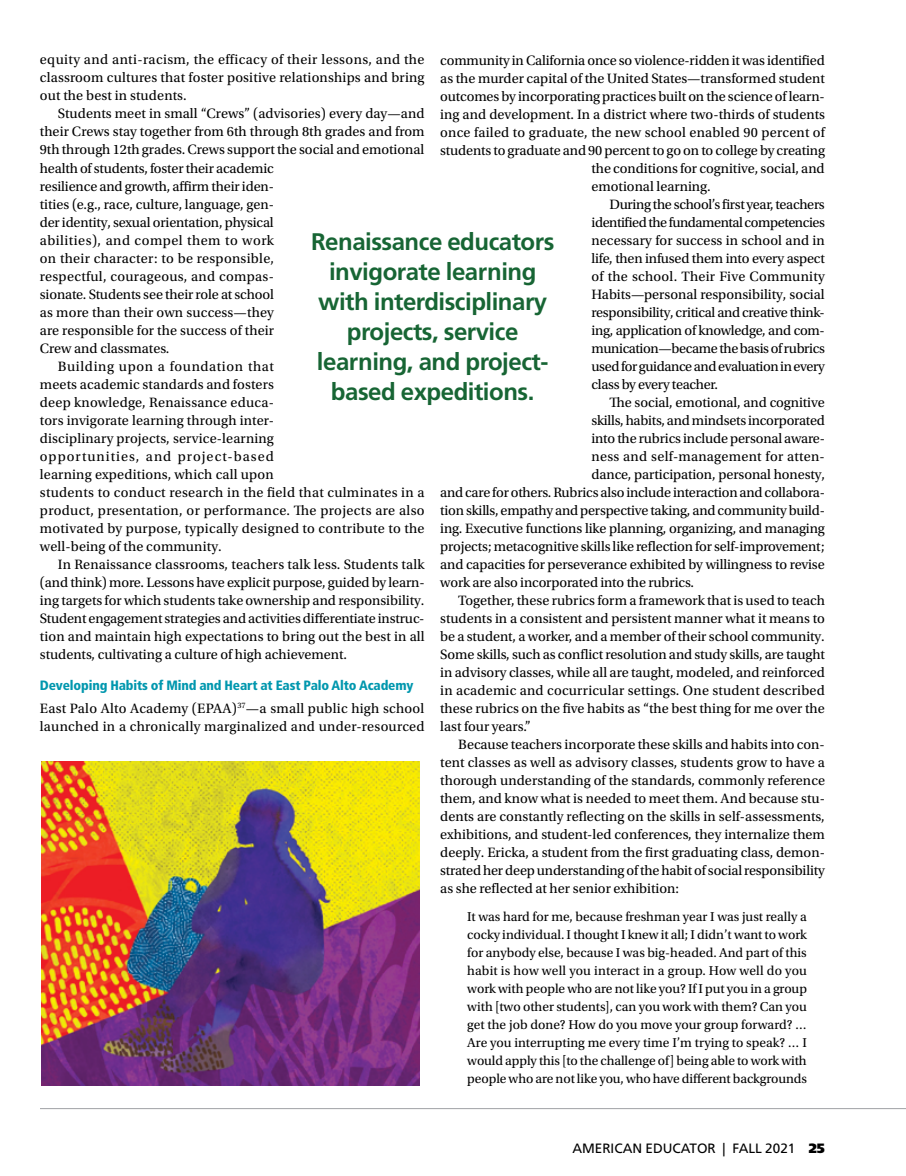
<style>
.page{position:relative;width:906px;height:1176px;background:#fff}
.page>*{position:absolute;margin:0;border:0;box-sizing:border-box;transform-origin:0 0}
.t1{font:700 24px/30px "Frutiger LT Std";letter-spacing:-.02em;color:#176534;text-align:center}
.t2{font:14.25px/18px "Utopia Std";color:#000;text-align:justify}
.t3{font:14.25px "Utopia Std";letter-spacing:.02em;color:#000}
.t4{font:14.25px "Utopia Std";letter-spacing:-.02em;color:#000}
.t5{font:14.25px "Utopia Std";letter-spacing:-.03em;color:#000}
.t6{font:14.25px "Utopia Std";letter-spacing:.025em;color:#000}
.t7{font:14.25px "Utopia Std";letter-spacing:-.025em;color:#000}
.t8{font:14.25px "Utopia Std";letter-spacing:.035em;color:#000}
.t9{font:14.25px "Utopia Std";letter-spacing:.07em;color:#000}
.t10{font:14.25px "Utopia Std";letter-spacing:.045em;color:#000}
.t11{font:13.5px/18px "Utopia Std";letter-spacing:-.005em;color:#000;text-align:justify}
.t12{font:900 condensed 13.5px "Frutiger LT Std";letter-spacing:-.01em;color:#0097ae}
.t13{font:13.5px "Frutiger LT Std";color:#000}
.s1{font-weight:900}
</style>
<div class="page">
<hr style="left:40px;top:1107px;width:865px;height:1px;background:#9fa1a4">
<img style="left:41px;top:761px;width:378px;height:324px">
<p class="t2" style="left:40px;top:51px;width:386px">equity and anti-racism, the efficacy of their lessons, and the classroom cultures that foster positive relationships and bring out the best in students.</p>
<p class="t2" style="left:58px;top:105px;width:368px">Students meet in small “Crews” (advisories) every day—and</p>
<p class="t2" style="left:40px;top:123px;width:386px">their Crews stay together from 6th through 8th grades and from</p>
<p class="t2" style="left:40px;top:141px;width:386px">9th through 12th grades. Crews support the social and emotional</p>
<p class="t2" style="left:40px;top:159px;width:235px">health of students, foster their academic</p>
<p class="t2" style="left:40px;top:177px;width:235px">resilience and growth, affirm their iden-</p>
<p class="t2" style="left:40px;top:195px;width:235px">tities (e.g., race, culture, language, gen-</p>
<p class="t2" style="left:40px;top:213px;width:235px">der identity, sexual orientation, physical</p>
<p class="t8" style="left:40px;top:232px;width:235px">abilities), and compel them to work</p>
<p class="t3" style="left:40px;top:250px;width:235px">on their character: to be responsible,</p>
<p class="t3" style="left:40px;top:268px;width:235px">respectful, courageous, and compas-</p>
<p class="t2" style="left:40px;top:285px;width:235px">sionate. Students see their role at school</p>
<p class="t2" style="left:40px;top:303px;width:235px">as more than their own success—they</p>
<p class="t2" style="left:40px;top:321px;width:235px">are responsible for the success of their</p>
<p class="t2" style="left:40px;top:339px;width:131px">Crew and classmates.</p>
<p class="t10" style="left:58px;top:358px;width:217px">Building upon a foundation that</p>
<p class="t2" style="left:40px;top:375px;width:235px">meets academic standards and fosters</p>
<p class="t2" style="left:40px;top:393px;width:235px">deep knowledge, Renaissance educa-</p>
<p class="t2" style="left:40px;top:411px;width:235px">tors invigorate learning through inter-</p>
<p class="t2" style="left:40px;top:429px;width:235px">disciplinary projects, service-learning</p>
<p class="t9" style="left:40px;top:448px;width:235px">opportunities, and project-based</p>
<p class="t2" style="left:40px;top:465px;width:235px">learning expeditions, which call upon</p>
<p class="t3" style="left:40px;top:484px;width:386px">students to conduct research in the field that culminates in a</p>
<p class="t6" style="left:40px;top:502px;width:386px">product, presentation, or performance. The projects are also</p>
<p class="t3" style="left:40px;top:520px;width:386px">motivated by purpose, typically designed to contribute to the</p>
<p class="t2" style="left:40px;top:537px;width:183px">well-being of the community.</p>
<p class="t2" style="left:58px;top:555px;width:368px">In Renaissance classrooms, teachers talk less. Students talk</p>
<p class="t2" style="left:40px;top:573px;width:386px">(and think) more. Lessons have explicit purpose, guided by learn-</p>
<p class="t2" style="left:40px;top:591px;width:386px">ing targets for which students take ownership and responsibility.</p>
<p class="t2" style="left:40px;top:609px;width:386px">Student engagement strategies and activities differentiate instruc-</p>
<p class="t2" style="left:40px;top:627px;width:386px">tion and maintain high expectations to bring out the best in all</p>
<p class="t2" style="left:40px;top:645px;width:308px">students, cultivating a culture of high achievement.</p>
<p class="t12" style="left:40px;top:677px;width:375px">Developing Habits of Mind and Heart at East Palo Alto Academy</p>
<p class="t2" style="left:40px;top:699px;width:386px">East Palo Alto Academy (EPAA)<sup>37</sup>—a small public high school launched in a chronically marginalized and under-resourced</p>
<p class="t2" style="left:440px;top:51px;width:386px">community in California once so violence-ridden it was identified</p>
<p class="t2" style="left:440px;top:69px;width:386px">as the murder capital of the United States—transformed student</p>
<p class="t2" style="left:440px;top:87px;width:386px">outcomes by incorporating practices built on the science of learn-</p>
<p class="t2" style="left:440px;top:105px;width:386px">ing and development. In a district where two-thirds of students</p>
<p class="t2" style="left:440px;top:123px;width:386px">once failed to graduate, the new school enabled 90 percent of</p>
<p class="t2" style="left:440px;top:141px;width:386px">students to graduate and 90 percent to go on to college by creating</p>
<p class="t2" style="left:591px;top:159px;width:234px">the conditions for cognitive, social, and</p>
<p class="t2" style="left:591px;top:177px;width:121px">emotional learning.</p>
<p class="t4" style="left:609px;top:196px;width:217px">During the school’s first year, teachers</p>
<p class="t5" style="left:591px;top:214px;width:235px">identified the fundamental competencies</p>
<p class="t2" style="left:591px;top:231px;width:235px">necessary for success in school and in</p>
<p class="t2" style="left:591px;top:249px;width:235px">life, then infused them into every aspect</p>
<p class="t2" style="left:591px;top:267px;width:235px">of the school. Their Five Community</p>
<p class="t2" style="left:591px;top:285px;width:235px">Habits—personal responsibility, social</p>
<p class="t4" style="left:591px;top:304px;width:235px">responsibility, critical and creative think-</p>
<p class="t4" style="left:591px;top:322px;width:235px">ing, application of knowledge, and com-</p>
<p class="t7" style="left:591px;top:340px;width:235px">munication—became the basis of rubrics</p>
<p class="t5" style="left:591px;top:358px;width:235px">used for guidance and evaluation in every</p>
<p class="t4" style="left:591px;top:376px;width:128px">class by every teacher.</p>
<p class="t2" style="left:609px;top:393px;width:217px">The social, emotional, and cognitive</p>
<p class="t2" style="left:591px;top:411px;width:235px">skills, habits, and mindsets incorporated</p>
<p class="t2" style="left:591px;top:429px;width:235px">into the rubrics include personal aware-</p>
<p class="t3" style="left:591px;top:448px;width:235px">ness and self-management for atten-</p>
<p class="t2" style="left:591px;top:465px;width:235px">dance, participation, personal honesty,</p>
<p class="t2" style="left:440px;top:483px;width:386px">and care for others. Rubrics also include interaction and collabora-</p>
<p class="t2" style="left:440px;top:501px;width:386px">tion skills, empathy and perspective taking, and community build-</p>
<p class="t2" style="left:440px;top:519px;width:386px">ing. Executive functions like planning, organizing, and managing</p>
<p class="t2" style="left:440px;top:537px;width:386px">projects; metacognitive skills like reflection for self-improvement;</p>
<p class="t2" style="left:440px;top:555px;width:386px">and capacities for perseverance exhibited by willingness to revise</p>
<p class="t2" style="left:440px;top:573px;width:255px">work are also incorporated into the rubrics.</p>
<p class="t2" style="left:458px;top:591px;width:368px">Together, these rubrics form a framework that is used to teach</p>
<p class="t2" style="left:440px;top:609px;width:386px">students in a consistent and persistent manner what it means to</p>
<p class="t2" style="left:440px;top:627px;width:386px">be a student, a worker, and a member of their school community.</p>
<p class="t2" style="left:440px;top:645px;width:386px">Some skills, such as conflict resolution and study skills, are taught</p>
<p class="t2" style="left:440px;top:663px;width:386px">in advisory classes, while all are taught, modeled, and reinforced</p>
<p class="t2" style="left:440px;top:681px;width:386px">in academic and cocurricular settings. One student described</p>
<p class="t2" style="left:440px;top:699px;width:386px">these rubrics on the five habits as “the best thing for me over the</p>
<p class="t2" style="left:440px;top:717px;width:92px">last four years.”</p>
<p class="t2" style="left:458px;top:735px;width:368px">Because teachers incorporate these skills and habits into con-</p>
<p class="t2" style="left:440px;top:753px;width:386px">tent classes as well as advisory classes, students grow to have a</p>
<p class="t2" style="left:440px;top:771px;width:386px">thorough understanding of the standards, commonly reference</p>
<p class="t2" style="left:440px;top:789px;width:386px">them, and know what is needed to meet them. And because stu-</p>
<p class="t2" style="left:440px;top:807px;width:386px">dents are constantly reflecting on the skills in self-assessments,</p>
<p class="t2" style="left:440px;top:825px;width:386px">exhibitions, and student-led conferences, they internalize them</p>
<p class="t2" style="left:440px;top:843px;width:386px">deeply. Ericka, a student from the first graduating class, demon-</p>
<p class="t2" style="left:440px;top:861px;width:386px">strated her deep understanding of the habit of social responsibility</p>
<p class="t2" style="left:440px;top:879px;width:240px">as she reflected at her senior exhibition:</p>
<p class="t11" style="left:467px;top:907px;width:341px">It was hard for me, because freshman year I was just really a cocky individual. I thought I knew it all; I didn’t want to work for anybody else, because I was big-headed. And part of this habit is how well you interact in a group. How well do you work with people who are not like you? If I put you in a group with [two other students], can you work with them? Can you get the job done? How do you move your group forward? … Are you interrupting me every time I’m trying to speak? … I would apply this [to the challenge of] being able to work with people who are not like you, who have different backgrounds</p>
<h1 class="t1" style="left:311px;top:226px;width:245px">Renaissance educators invigorate learning with interdisciplinary projects, service learning, and project&shy;based expeditions.</h1>
<p class="t13" style="left:572px;top:1139px;width:254px">AMERICAN EDUCATOR | FALL 2021 <span class="s1">25</span></p>
</div>
